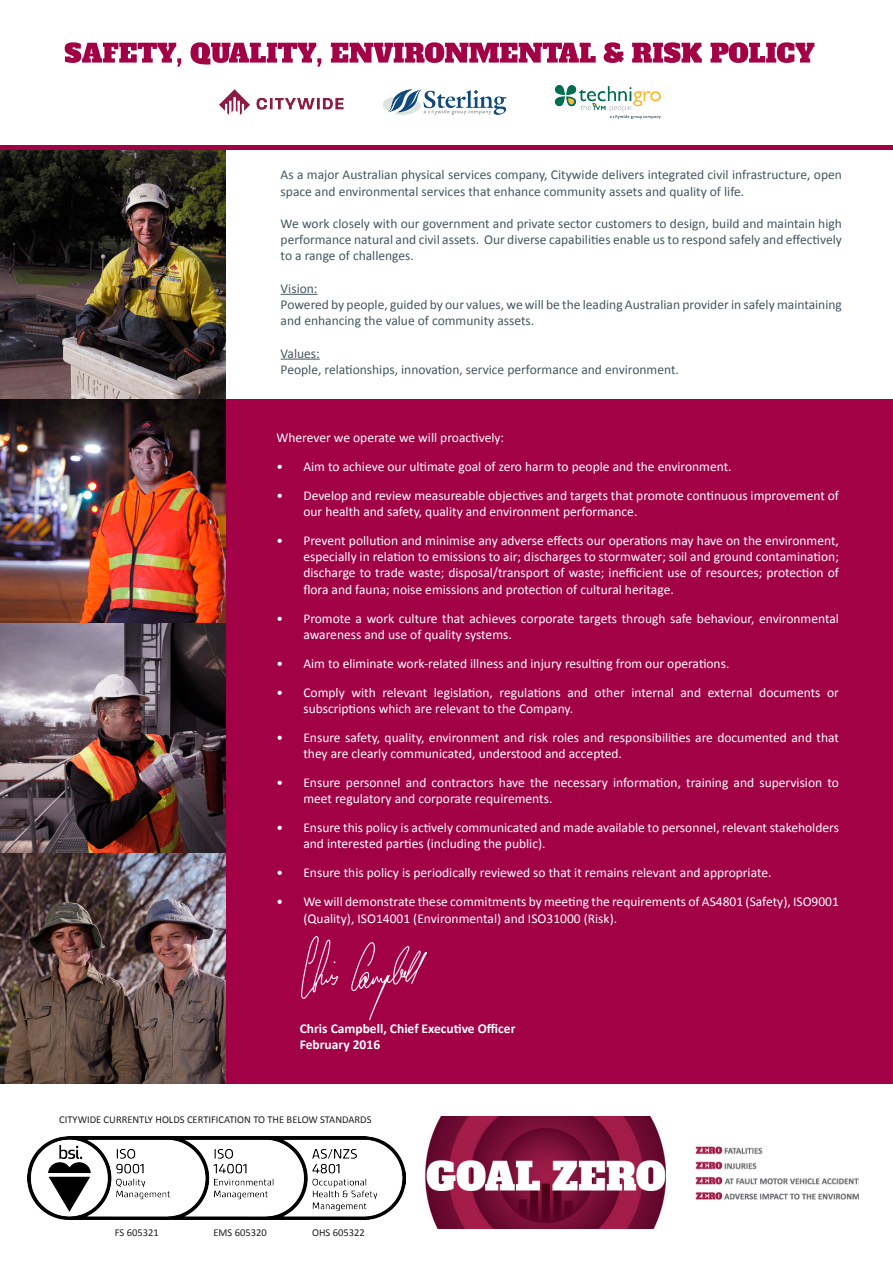
<style>
.page{position:relative;width:893px;height:1263px;background:#fff}
.page>*{position:absolute;margin:0;border:0;box-sizing:border-box;transform-origin:0 0}
.t1{font:13.5px/16.2px "Calibri";color:#fff}
.t2{font:13.5px/16.2px "Calibri";color:#455760}
.t3{font:700 13.5px "Calibri";color:#fff}
.t4{font:10.5px "Calibri";color:#231f20}
</style>
<div class="page">
<div style="left:0;top:399px;width:893px;height:685px;background:#a30146"></div>
<img style="left:0;top:647px;width:225px;height:437px">
<svg style="left:65px;top:42px;width:749px;height:25px"></svg>
<hr style="left:281px;top:294px;width:37px;height:1px;background:#455760">
<hr style="left:281px;top:359px;width:39px;height:1px;background:#455760">
<img style="left:0;top:399px;width:225px;height:248px">
<img style="left:424px;top:1116px;width:435px;height:112px">
<img style="left:28px;top:1136px;width:378px;height:84px">
<img style="left:0;top:150px;width:225px;height:249px">
<hr style="left:0;top:146px;width:893px;height:4px;background:#a30146">
<img style="left:302px;top:937px;width:124px;height:82px">
<img style="left:219px;top:85px;width:441px;height:34px">
<p class="t2" style="left:281px;top:167px;width:563px">As a major Australian physical services company, Citywide delivers integrated civil infrastructure, open space and environmental services that enhance community assets and quality of life.</p>
<p class="t2" style="left:281px;top:215px;width:563px;text-align:justify">We work closely with our government and private sector customers to design, build and maintain high performance natural and civil assets. Our diverse capabilities enable us to respond safely and effectively to a range of challenges.</p>
<p class="t2" style="left:281px;top:280px;width:38px">Vision:</p>
<p class="t2" style="left:281px;top:296px;width:563px">Powered by people, guided by our values, we will be the leading Australian provider in safely maintaining and enhancing the value of community assets.</p>
<p class="t2" style="left:281px;top:345px;width:41px">Values:</p>
<p class="t2" style="left:281px;top:361px;width:400px">People, relationships, innovation, service performance and environment.</p>
<p class="t1" style="left:276px;top:429px;width:229px">Wherever we operate we will proactively:</p>
<p class="t1" style="left:276px;top:458px;width:457px">• Aim to achieve our ultimate goal of zero harm to people and the environment.</p>
<p class="t1" style="left:303px;top:487px;width:537px;text-indent:-27px">• Develop and review measureable objectives and targets that promote continuous improvement of our health and safety, quality and environment performance.</p>
<p class="t1" style="left:303px;top:532px;width:537px;text-align:justify;text-indent:-27px">• Prevent pollution and minimise any adverse effects our operations may have on the environment, especially in relation to emissions to air; discharges to stormwater; soil and ground contamination; discharge to trade waste; disposal/transport of waste; inefficient use of resources; protection of flora and fauna; noise emissions and protection of cultural heritage.</p>
<p class="t1" style="left:303px;top:610px;width:537px;text-indent:-27px">• Promote a work culture that achieves corporate targets through safe behaviour, environmental awareness and use of quality systems.</p>
<p class="t1" style="left:276px;top:655px;width:454px">• Aim to eliminate work-related illness and injury resulting from our operations.</p>
<p class="t1" style="left:303px;top:684px;width:537px;text-indent:-27px">• Comply with relevant legislation, regulations and other internal and external documents or subscriptions which are relevant to the Company.</p>
<p class="t1" style="left:303px;top:729px;width:537px;text-indent:-27px">• Ensure safety, quality, environment and risk roles and responsibilities are documented and that they are clearly communicated, understood and accepted.</p>
<p class="t1" style="left:303px;top:774px;width:537px;text-indent:-27px">• Ensure personnel and contractors have the necessary information, training and supervision to meet regulatory and corporate requirements.</p>
<p class="t1" style="left:303px;top:820px;width:537px;text-indent:-27px">• Ensure this policy is actively communicated and made available to personnel, relevant stakeholders and interested parties (including the public).</p>
<p class="t1" style="left:276px;top:865px;width:497px">• Ensure this policy is periodically reviewed so that it remains relevant and appropriate.</p>
<p class="t1" style="left:303px;top:894px;width:537px;text-indent:-27px">• We will demonstrate these commitments by meeting the requirements of AS4801 (Safety), ISO9001 (Quality), ISO14001 (Environmental) and ISO31000 (Risk).</p>
<p class="t3" style="left:300px;top:1019px;width:217px">Chris Campbell, Chief Executive Officer</p>
<p class="t3" style="left:300px;top:1036px;width:82px">February 2016</p>
<p class="t4" style="left:59px;top:1113px;width:314px">CITYWIDE CURRENTLY HOLDS CERTIFICATION TO THE BELOW STANDARDS</p>
<p class="t4" style="left:115px;top:1226px;width:45px">FS 605321</p>
<p class="t4" style="left:214px;top:1226px;width:55px">EMS 605320</p>
<p class="t4" style="left:312px;top:1226px;width:54px">OHS 605322</p>
</div>
